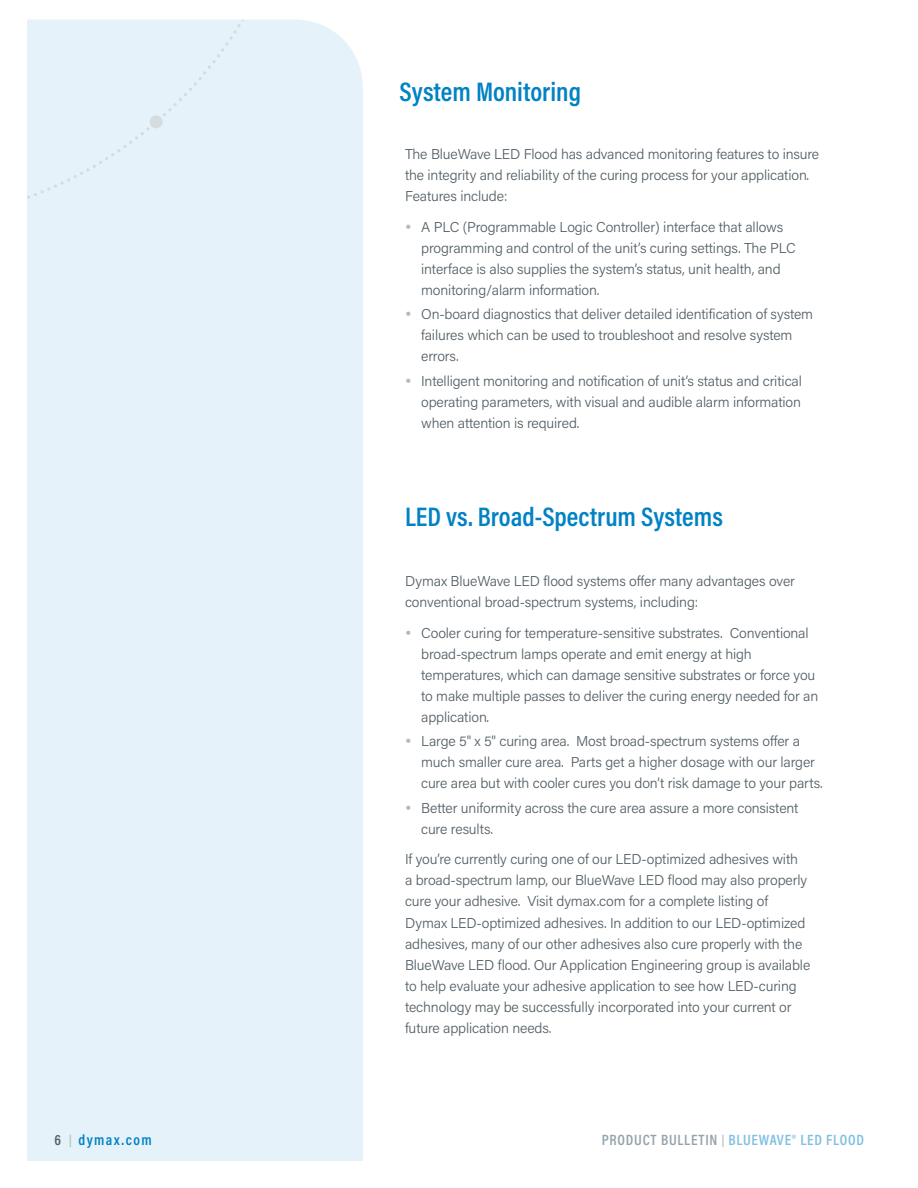
<style>
.page{position:relative;width:918px;height:1188px;background:#fff}
.page>*{position:absolute;margin:0;border:0;box-sizing:border-box;transform-origin:0 0}
.Main_Subhead{font:600 27px "Acumin Pro Cond";color:#0082c4}
.t1{font:600 15px "Acumin Pro Cond";letter-spacing:.05em;color:#80c0e1}
.Main_Subhead-2{font:600 15px "Acumin Pro Cond";letter-spacing:.1em;color:#0082c4}
.text{font:300 14.25px/21px "Acumin Pro";letter-spacing:-.01em;color:#525e65}
.s1{color:#525e65}
.s2{font-size:12px;color:#b1bac0}
.s3{color:#95a3ab}
</style>
<div class="page">
<div style="left:27px;top:20px;width:336px;height:1141px;background:#e6f2f9"></div>
<div style="left:27px;top:20px;width:218px;height:179px;background:#e6f2f9"></div>
<p class="Main_Subhead" style="left:400px;top:74px;width:183px">System Monitoring</p>
<p class="text" style="left:405px;top:143px;width:416px">The BlueWave LED Flood has advanced monitoring features to insure the integrity and reliability of the curing process for your application.<br>Features include:</p>
<p class="text" style="left:421px;top:216px;width:376px">A PLC (Programmable Logic Controller) interface that allows programming and control of the unit’s curing settings. The PLC interface is also supplies the system’s status, unit health, and monitoring/alarm information.</p>
<p class="text" style="left:421px;top:303px;width:394px">On-board diagnostics that deliver detailed identification of system failures which can be used to troubleshoot and resolve system errors.</p>
<p class="text" style="left:421px;top:370px;width:382px;text-align:justify">Intelligent monitoring and notification of unit’s status and critical operating parameters, with visual and audible alarm information when attention is required.</p>
<p class="Main_Subhead" style="left:405px;top:499px;width:319px">LED vs. Broad-Spectrum Systems</p>
<p class="text" style="left:405px;top:570px;width:392px">Dymax BlueWave LED flood systems offer many advantages over conventional broad-spectrum systems, including:</p>
<p class="text" style="left:421px;top:622px;width:399px">Cooler curing for temperature-sensitive substrates. Conventional broad-spectrum lamps operate and emit energy at high temperatures, which can damage sensitive substrates or force you to make multiple passes to deliver the curing energy needed for an application.</p>
<p class="text" style="left:421px;top:730px;width:403px">Large 5" x 5" curing area. Most broad-spectrum systems offer a much smaller cure area. Parts get a higher dosage with our larger cure area but with cooler cures you don’t risk damage to your parts.</p>
<p class="text" style="left:421px;top:797px;width:379px">Better uniformity across the cure area assure a more consistent cure results.</p>
<p class="text" style="left:405px;top:848px;width:407px">If you’re currently curing one of our LED-optimized adhesives with<br>a broad-spectrum lamp, our BlueWave LED flood may also properly cure your adhesive. Visit dymax.com for a complete listing of Dymax LED-optimized adhesives. In addition to our LED-optimized adhesives, many of our other adhesives also cure properly with the BlueWave LED flood. Our Application Engineering group is available to help evaluate your adhesive application to see how LED-curing technology may be successfully incorporated into your current or future application needs.</p>
<p class="Main_Subhead-2" style="left:55px;top:1130px;width:99px"><span class="s1">6</span> <span class="s2">|</span> dymax.com</p>
<p class="t1" style="left:602px;top:1130px;width:264px"><span class="s3">PRODUCT BULLETIN</span> <span class="s2">|</span> BLUEWAVE® LED FLOOD</p>
</div>
